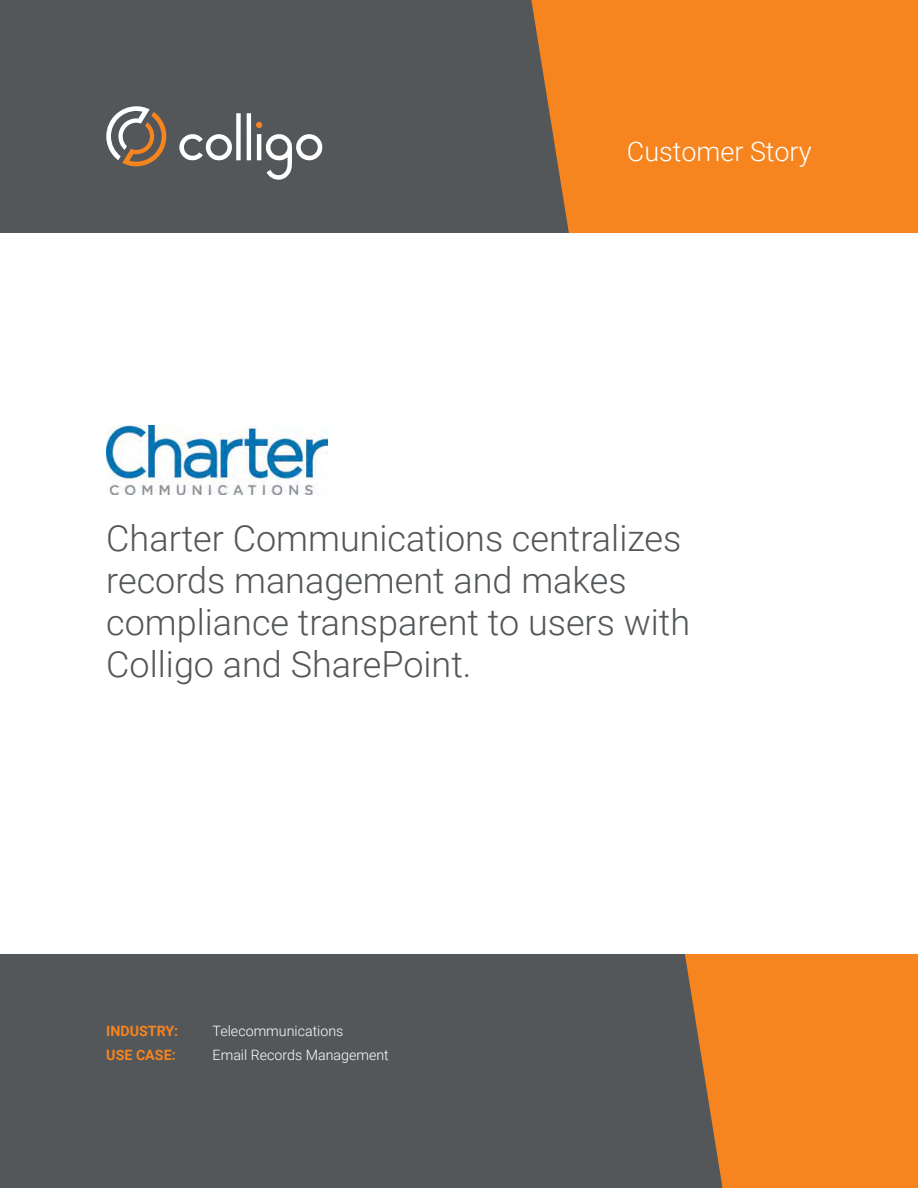
<style>
.page{position:relative;width:918px;height:1188px;background:#53575a}
.page>*{position:absolute;margin:0;border:0;box-sizing:border-box;transform-origin:0 0}
.t1{font:300 36px/42px "Roboto";color:#53575a}
.t2{font:300 27px "Roboto";color:#fff}
.t3{font:300 14.25px/24px "Roboto";color:#fff}
.t4{font:700 14.25px/24px "Roboto";color:#f6841f}
</style>
<div class="page">
<svg style="left:531px;top:0;width:387px;height:1188px;fill:#f6841f"></svg>
<svg style="left:179px;top:134px;width:53px;height:27px"></svg>
<div style="left:236px;top:113px;width:5px;height:47px;background:#fff"></div>
<hr style="left:247px;top:113px;width:4px;height:47px;background:#fff">
<svg style="left:106px;top:106px;width:60px;height:60px"></svg>
<svg style="left:256px;top:121px;width:66px;height:59px"></svg>
<div style="left:0;top:234px;width:918px;height:720px;background:#fff"></div>
<img style="left:106px;top:425px;width:221px;height:70px">
<p class="t2" style="left:627px;top:139px;width:186px">Customer Story</p>
<p class="t1" style="left:106px;top:520px;width:585px">Charter Communications centralizes records management and makes compliance transparent to users with<br>Colligo and SharePoint.</p>
<p class="t4" style="left:106px;top:1021px;width:74px">INDUSTRY:<br>USE CASE:</p>
<p class="t3" style="left:213px;top:1020px;width:178px">Telecommunications<br>Email Records Management</p>
</div>
